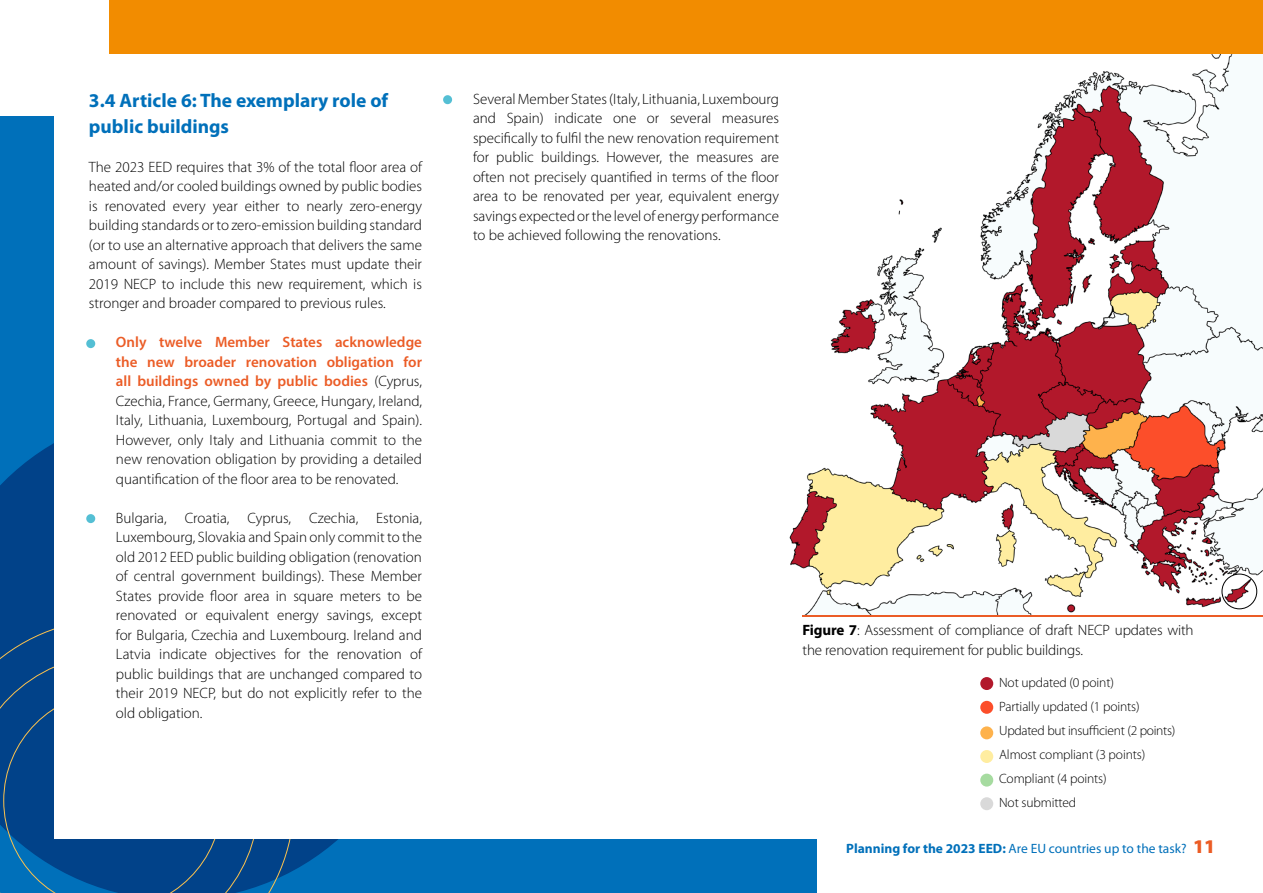
<style>
.page{position:relative;width:1263px;height:893px;background:#fff}
.page>*{position:absolute;margin:0;border:0;box-sizing:border-box;transform-origin:0 0}
.t1{font:700 19.5px/25.5px "Myriad Pro";color:#0070ba}
.t2{font:300 15px/19.5px "Myriad Pro";color:#000;text-align:justify}
.t3{font:300 13.5px/24px "Myriad Pro";letter-spacing:-.01em;color:#000}
.t4{font:13.5px "Myriad Pro";color:#0070ba}
.s1{font-weight:600;color:#eb5c26}
.s2{font-weight:700}
.s3{font-weight:900;font-size:19.5px;color:#eb5c24}
</style>
<div class="page">
<div style="left:54px;top:0;width:1209px;height:225px;background:#f28c00"></div>
<div style="left:0;top:54px;width:816px;height:839px;background:#0070ba"></div>
<svg style="left:0;top:443px;width:338px;height:427px;fill:#014289"></svg>
<svg style="left:0;top:618px;width:295px;height:275px;background:#054a8e"></svg>
<div style="left:54px;top:54px;width:1209px;height:785px;background:#fff"></div>
<div style="left:0;top:0;width:108px;height:54px;background:#fff"></div>
<div style="left:0;top:8px;width:54px;height:108px;background:#fff"></div>
<img style="left:789px;top:54px;width:474px;height:561px">
<hr style="left:802px;top:615px;width:461px;height:1px;background:#eb5c26">
<img style="left:1222px;top:574px;width:35px;height:35px;border-radius:17px">
<div style="left:1221px;top:574px;width:36px;height:35px;border:1px solid #000;border-radius:50%"></div>
<div style="left:980px;top:797px;width:13px;height:13px;background:#d9d9d9;border-radius:50%"></div>
<div style="left:980px;top:774px;width:13px;height:13px;background:#a6dba0;border-radius:50%"></div>
<div style="left:980px;top:750px;width:13px;height:13px;background:#ffeda0;border-radius:50%"></div>
<div style="left:980px;top:726px;width:13px;height:13px;background:#feb24c;border-radius:50%"></div>
<div style="left:980px;top:701px;width:13px;height:13px;background:#fc4e2a;border-radius:50%"></div>
<div style="left:980px;top:677px;width:13px;height:13px;background:#b2182b;border-radius:50%"></div>
<div style="left:86px;top:339px;width:9px;height:9px;background:#54bfd4;border-radius:50%"></div>
<div style="left:443px;top:95px;width:9px;height:9px;background:#54bfd4;border-radius:50%"></div>
<div style="left:86px;top:514px;width:9px;height:9px;background:#54bfd4;border-radius:50%"></div>
<h1 class="t1" style="left:89px;top:87px;width:301px">3.4 Article 6: The exemplary role of public buildings</h1>
<p class="t2" style="left:89px;top:157px;width:335px">The 2023 EED requires that 3% of the total floor area of heated and/or cooled buildings owned by public bodies is renovated every year either to nearly zero-energy building standards or to zero-emission building standard (or to use an alternative approach that delivers the same amount of savings). Member States must update their 2019 NECP to include this new requirement, which is stronger and broader compared to previous rules.</p>
<p class="t2" style="left:116px;top:333px;width:308px;text-indent:-27px"><span class="s1">• Only twelve Member States acknowledge the new broader renovation obligation for all buildings owned by public bodies</span> (Cyprus, Czechia, France, Germany, Greece, Hungary, Ireland, Italy, Lithuania, Luxembourg, Portugal and Spain).<br>However, only Italy and Lithuania commit to the new renovation obligation by providing a detailed quantification of the floor area to be renovated.</p>
<p class="t2" style="left:116px;top:508px;width:308px;text-indent:-27px">• Bulgaria, Croatia, Cyprus, Czechia, Estonia, Luxembourg, Slovakia and Spain only commit to the old 2012 EED public building obligation (renovation of central government buildings). These Member States provide floor area in square meters to be renovated or equivalent energy savings, except for Bulgaria, Czechia and Luxembourg. Ireland and Latvia indicate objectives for the renovation of public buildings that are unchanged compared to their 2019 NECP, but do not explicitly refer to the old obligation.</p>
<p class="t2" style="left:473px;top:89px;width:308px;text-indent:-27px">• Several Member States (Italy, Lithuania, Luxembourg and Spain) indicate one or several measures specifically to fulfil the new renovation requirement for public buildings. However, the measures are often not precisely quantified in terms of the floor area to be renovated per year, equivalent energy savings expected or the level of energy performance to be achieved following the renovations.</p>
<p class="t2" style="left:802px;top:621px;width:393px"><span class="s2">Figure 7</span>: Assessment of compliance of draft NECP updates with the renovation requirement for public buildings.</p>
<p class="t3" style="left:999px;top:671px;width:178px">Not updated (0 point)<br>Partially updated (1 points)<br>Updated but insufficient (2 points)<br>Almost compliant (3 points)<br>Compliant (4 points)<br>Not submitted</p>
<p class="t4" style="left:846px;top:840px;width:371px"><span class="s2">Planning for the 2023 EED:</span> Are EU countries up to the task? <span class="s3">11</span></p>
</div>
